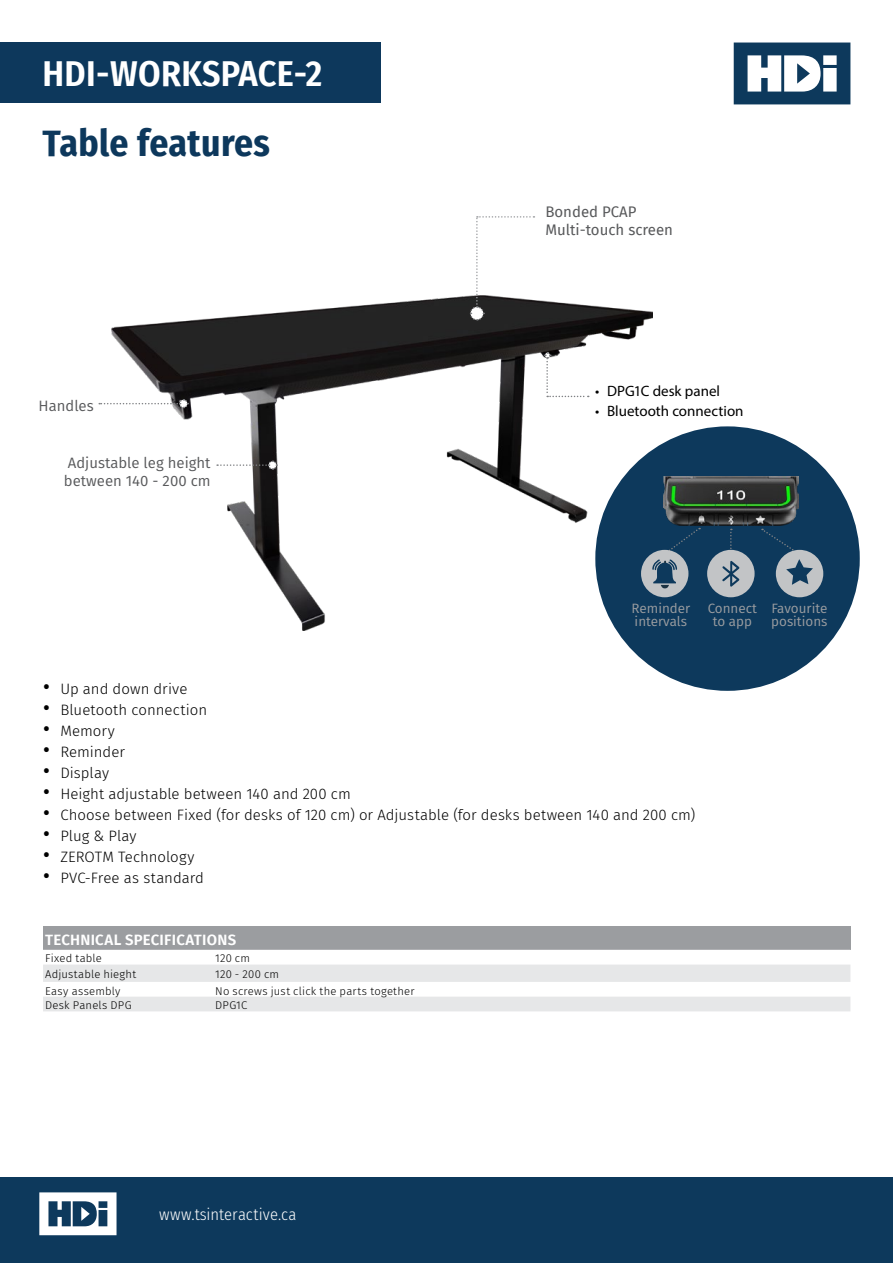
<style>
.page{position:relative;width:893px;height:1263px;background:#fff}
.page>*{position:absolute;margin:0;border:0;box-sizing:border-box;transform-origin:0 0}
.t1{font:700 37.5px "Fira Sans Condensed";letter-spacing:.01em;color:#0d385c}
.t2{font:600 36px "Fira Sans Condensed";letter-spacing:.01em;color:#fff}
.t3{font:300 16.5px "Fira Sans Condensed";color:#fff}
.t4{font:300 15px "Fira Sans";color:#000}
.t5{font:15px/18px "Fira Sans";color:#58595b}
.t6{font:15px "Myriad Pro";color:#000}
.t7{font:15px/18px "Fira Sans";color:#58595b}
.t8{font:600 15px "Fira Sans";letter-spacing:.015em;color:#fff}
.t9{font:13.5px/13.5px "Fira Sans";color:#9b9da0}
.t10{font:300 11.25px "Fira Sans";letter-spacing:.02em;color:#000}
.s1{font-weight:400;font-size:21px}
</style>
<div class="page">
<svg style="left:734px;top:43px;width:116px;height:61px"></svg>
<div style="left:595px;top:426px;width:265px;height:265px;background:#0d395c;border-radius:50%"></div>
<img style="left:112px;top:296px;width:541px;height:334px">
<div style="left:0;top:1177px;width:893px;height:86px;background:#0d395c"></div>
<svg style="left:39px;top:1192px;width:78px;height:43px"></svg>
<div style="left:0;top:43px;width:381px;height:60px;background:#0d385c"></div>
<div style="left:43px;top:926px;width:807px;height:24px;background:#9b9da0"></div>
<svg style="left:43px;top:964px;width:807px;height:47px"></svg>
<svg style="left:469px;top:216px;width:65px;height:105px"></svg>
<svg style="left:543px;top:351px;width:46px;height:46px"></svg>
<svg style="left:217px;top:460px;width:61px;height:11px"></svg>
<svg style="left:99px;top:398px;width:90px;height:11px"></svg>
<img style="left:663px;top:476px;width:136px;height:50px">
<svg style="left:730px;top:529px;width:2px;height:21px"></svg>
<div style="left:641px;top:550px;width:47px;height:47px;background:#c2c4c6;border-radius:50%"></div>
<div style="left:707px;top:550px;width:48px;height:47px;background:#c2c4c6;border-radius:50%"></div>
<div style="left:776px;top:550px;width:47px;height:47px;background:#c2c4c6;border-radius:50%"></div>
<svg style="left:722px;top:561px;width:17px;height:26px"></svg>
<svg style="left:652px;top:528px;width:48px;height:60px"></svg>
<svg style="left:762px;top:529px;width:51px;height:56px"></svg>
<h2 class="t2" style="left:43px;top:44px;width:281px">HDI-WORKSPACE-2</h2>
<h1 class="t1" style="left:43px;top:112px;width:229px">Table features</h1>
<p class="t5" style="left:39px;top:397px;width:57px">Handles</p>
<p class="t5" style="left:64px;top:453px;width:148px">Adjustable leg height between 140 - 200 cm</p>
<p class="t7" style="left:545px;top:202px;width:129px">Bonded PCAP<br>Multi-touch screen</p>
<p class="t6" style="left:595px;top:382px;width:126px">• DPG1C desk panel</p>
<p class="t6" style="left:595px;top:401px;width:150px">• Bluetooth connection</p>
<p class="t9" style="left:631px;top:601px;width:60px">Reminder intervals</p>
<p class="t9" style="left:708px;top:601px;width:51px;text-align:center">Connect to app</p>
<p class="t9" style="left:771px;top:601px;width:58px">Favourite positions</p>
<p class="t4" style="left:43px;top:678px;width:146px"><span class="s1">•</span> Up and down drive</p>
<p class="t4" style="left:43px;top:699px;width:166px"><span class="s1">•</span> Bluetooth connection</p>
<p class="t4" style="left:43px;top:720px;width:73px"><span class="s1">•</span> Memory</p>
<p class="t4" style="left:43px;top:741px;width:84px"><span class="s1">•</span> Reminder</p>
<p class="t4" style="left:43px;top:762px;width:68px"><span class="s1">•</span> Display</p>
<p class="t4" style="left:43px;top:783px;width:309px"><span class="s1">•</span> Height adjustable between 140 and 200 cm</p>
<p class="t4" style="left:43px;top:804px;width:654px"><span class="s1">•</span> Choose between Fixed (for desks of 120 cm) or Adjustable (for desks between 140 and 200 cm)</p>
<p class="t4" style="left:43px;top:825px;width:95px"><span class="s1">•</span> Plug &amp; Play</p>
<p class="t4" style="left:43px;top:846px;width:153px"><span class="s1">•</span> ZEROTM Technology</p>
<p class="t4" style="left:43px;top:867px;width:163px"><span class="s1">•</span> PVC-Free as standard</p>
<p class="t8" style="left:45px;top:928px;width:192px">TECHNICAL SPECIFICATIONS</p>
<p class="t10" style="left:45px;top:950px;width:58px">Fixed table</p>
<p class="t10" style="left:215px;top:950px;width:36px">120 cm</p>
<p class="t10" style="left:45px;top:966px;width:93px">Adjustable hieght</p>
<p class="t10" style="left:215px;top:966px;width:65px">120 - 200 cm</p>
<p class="t10" style="left:45px;top:983px;width:77px">Easy assembly</p>
<p class="t10" style="left:215px;top:983px;width:201px">No screws just click the parts together</p>
<p class="t10" style="left:45px;top:997px;width:88px">Desk Panels DPG</p>
<p class="t10" style="left:215px;top:997px;width:33px">DPG1C</p>
<p class="t3" style="left:159px;top:1202px;width:139px">www.tsinteractive.ca</p>
</div>
